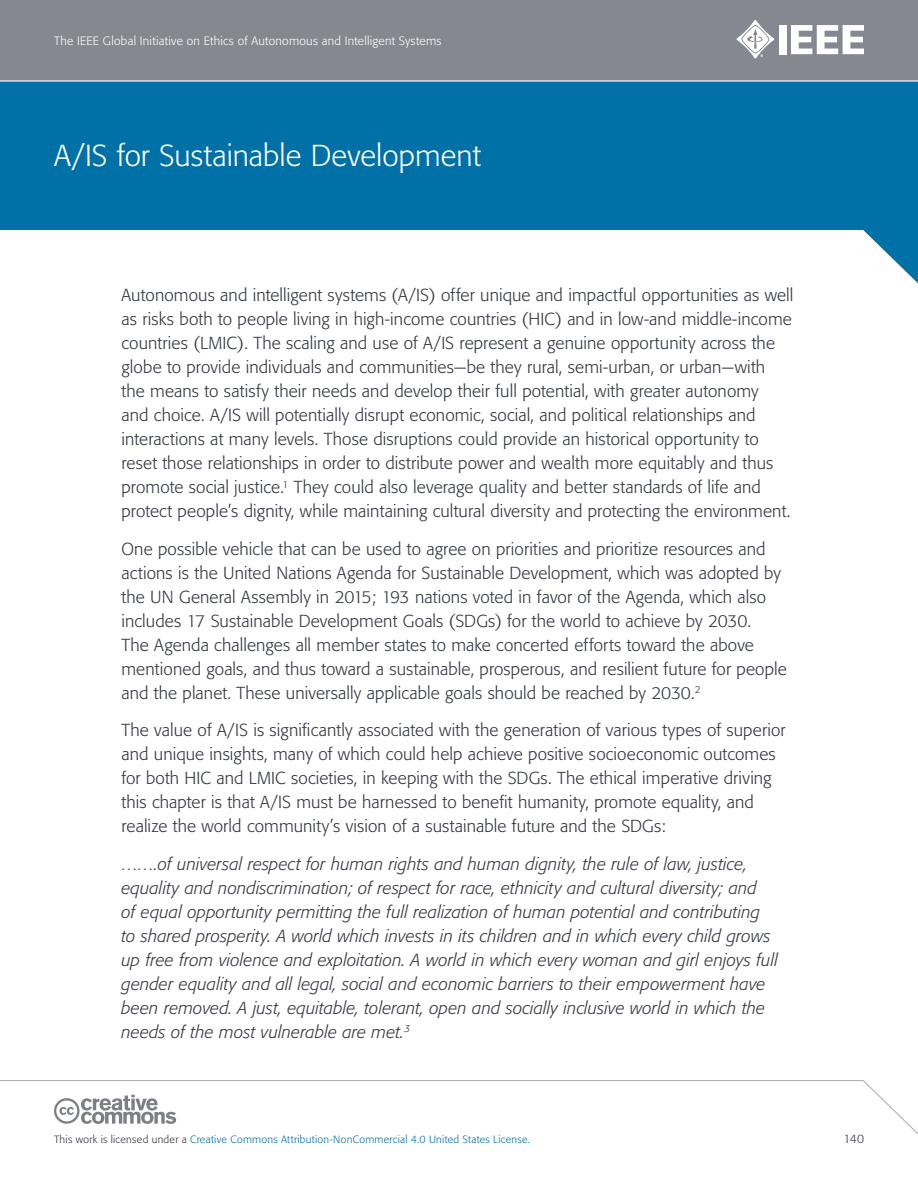
<style>
.page{position:relative;width:918px;height:1188px;background:#fff}
.page>*{position:absolute;margin:0;border:0;box-sizing:border-box;transform-origin:0 0}
.t1{font:300 30px "Formata";color:#fff}
.t2{font:300 17.25px/24px "Formata";letter-spacing:.005em;color:#343741}
.t3{font:italic 300 17.25px/24px "Formata";letter-spacing:.005em;color:#343741}
.t4{font:300 12px "Formata";letter-spacing:.02em;color:#fff}
.t5{font:300 12px "Formata";color:#343741}
.t6{font:300 10.5px "Formata";letter-spacing:.025em;color:#0071a6}
.s1{color:#343741}
</style>
<div class="page">
<div style="left:0;top:0;width:918px;height:81px;background:#868891"></div>
<svg style="left:0;top:82px;width:918px;height:201px;fill:#0071a6"></svg>
<svg style="left:0;top:1080px;width:918px;height:55px"></svg>
<hr style="left:0;top:80px;width:918px;height:2px;background:#fff">
<div style="left:779px;top:25px;width:8px;height:29px;background:#fff"></div>
<svg style="left:791px;top:25px;width:73px;height:29px"></svg>
<svg style="left:736px;top:20px;width:38px;height:38px"></svg>
<svg style="left:54px;top:1095px;width:122px;height:29px"></svg>
<p class="t4" style="left:54px;top:34px;width:389px">The IEEE Global Initiative on Ethics of Autonomous and Intelligent Systems</p>
<h1 class="t1" style="left:54px;top:138px;width:428px">A/IS for Sustainable Development</h1>
<p class="t2" style="left:121px;top:284px;width:674px">Autonomous and intelligent systems (A/IS) offer unique and impactful opportunities as well as risks both to people living in high-income countries (HIC) and in low-and middle-income countries (LMIC). The scaling and use of A/IS represent a genuine opportunity across the globe to provide individuals and communities—be they rural, semi-urban, or urban—with<br>the means to satisfy their needs and develop their full potential, with greater autonomy<br>and choice. A/IS will potentially disrupt economic, social, and political relationships and interactions at many levels. Those disruptions could provide an historical opportunity to reset those relationships in order to distribute power and wealth more equitably and thus promote social justice.<sup>1</sup> They could also leverage quality and better standards of life and protect people’s dignity, while maintaining cultural diversity and protecting the environment.</p>
<p class="t2" style="left:121px;top:537px;width:667px">One possible vehicle that can be used to agree on priorities and prioritize resources and actions is the United Nations Agenda for Sustainable Development, which was adopted by the UN General Assembly in 2015; 193 nations voted in favor of the Agenda, which also includes 17 Sustainable Development Goals (SDGs) for the world to achieve by 2030.<br>The Agenda challenges all member states to make concerted efforts toward the above mentioned goals, and thus toward a sustainable, prosperous, and resilient future for people and the planet. These universally applicable goals should be reached by 2030.<sup>2</sup></p>
<p class="t2" style="left:121px;top:719px;width:666px">The value of A/IS is significantly associated with the generation of various types of superior and unique insights, many of which could help achieve positive socioeconomic outcomes for both HIC and LMIC societies, in keeping with the SDGs. The ethical imperative driving this chapter is that A/IS must be harnessed to benefit humanity, promote equality, and realize the world community’s vision of a sustainable future and the SDGs:</p>
<p class="t3" style="left:121px;top:852px;width:658px">…….of universal respect for human rights and human dignity, the rule of law, justice, equality and nondiscrimination; of respect for race, ethnicity and cultural diversity; and<br>of equal opportunity permitting the full realization of human potential and contributing to shared prosperity. A world which invests in its children and in which every child grows up free from violence and exploitation. A world in which every woman and girl enjoys full gender equality and all legal, social and economic barriers to their empowerment have been removed. A just, equitable, tolerant, open and socially inclusive world in which the needs of the most vulnerable are met.<sup>3</sup></p>
<p class="t6" style="left:54px;top:1133px;width:478px"><span class="s1">This work is licensed under a</span> Creative Commons Attribution-NonCommercial 4.0 United States License.</p>
<p class="t5" style="left:843px;top:1132px;width:22px">140</p>
</div>
